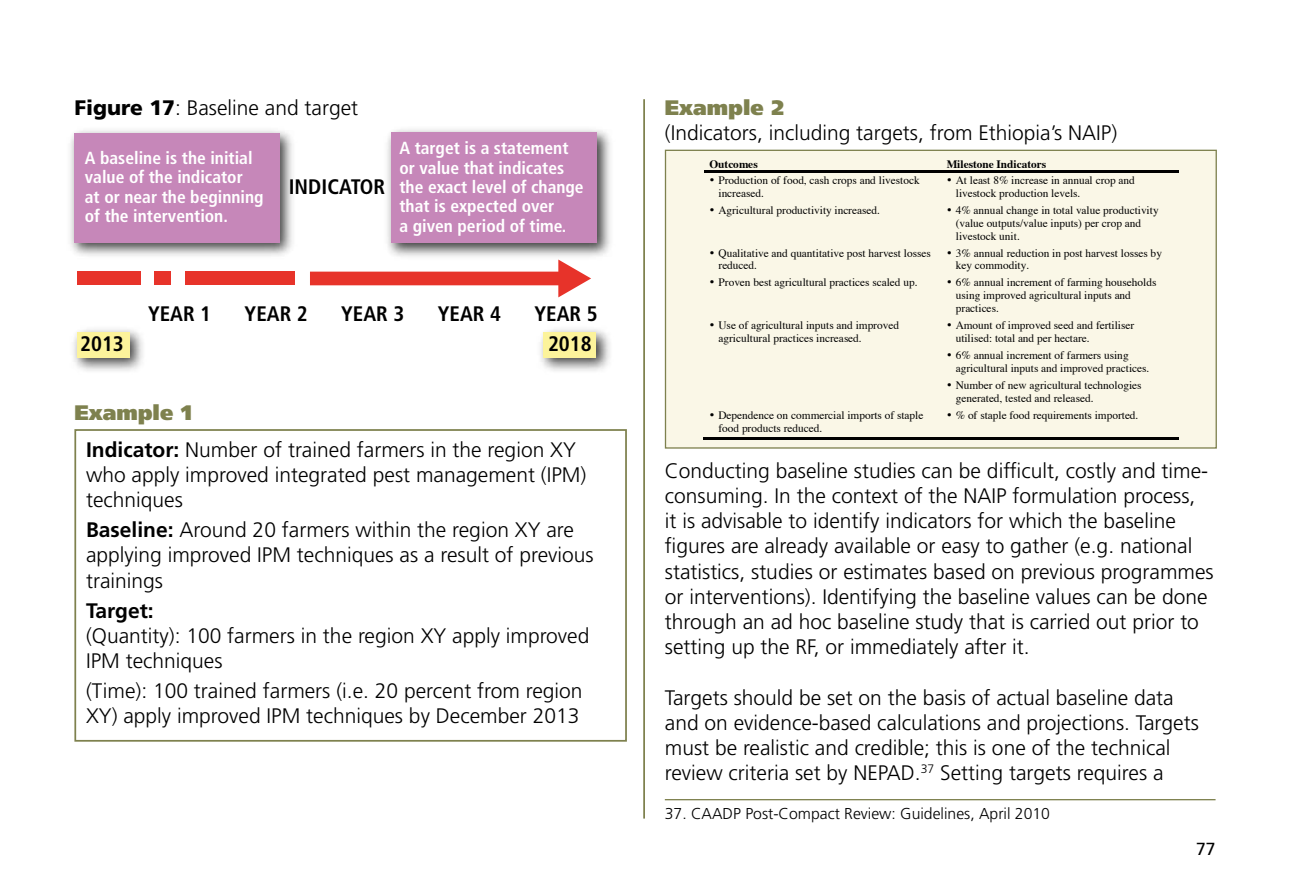
<style>
.page{position:relative;width:1290px;height:893px;background:#fff}
.page>*{position:absolute;margin:0;border:0;box-sizing:border-box;transform-origin:0 0}
.t1{font:300 21px/25.2px "Frutiger LT Std";color:#000}
.t2{font:700 condensed 21px/29.9px "Frutiger LT Std";color:#000;text-align:center}
.t3{font:900 21px "Frutiger LT Std";color:#7e814e}
.t4{font:700 21px "Frutiger LT Std";color:#000}
.t5{font:700 condensed 17.5px/19.2px "Frutiger LT Std";color:#fff}
.t6{font:17.5px "Frutiger LT Std";color:#000}
.t7{font:300 15.75px "Frutiger LT Std";color:#000}
.t8{font:11.38px/13.1px "Times";color:#000}
.t9{font:700 11.38px "Times";color:#000}
.s1{font-weight:900}
.s2{font-weight:700}
</style>
<div class="page">
<hr style="left:643px;top:99px;width:2px;height:720px;background:#7e814e">
<hr style="left:665px;top:799px;width:550px;height:1px;background:#7e814e">
<img style="left:70px;top:130px;width:222px;height:126px">
<div style="left:74px;top:133px;width:205px;height:110px;background:#c687b9"></div>
<img style="left:387px;top:129px;width:223px;height:131px">
<div style="left:391px;top:133px;width:206px;height:110px;background:#c687b9"></div>
<div style="left:186px;top:272px;width:109px;height:13px;background:#e7332a"></div>
<div style="left:154px;top:272px;width:16px;height:13px;background:#e7332a"></div>
<div style="left:77px;top:272px;width:64px;height:13px;background:#e7332a"></div>
<svg style="left:310px;top:260px;width:281px;height:37px"></svg>
<img style="left:540px;top:329px;width:70px;height:42px">
<div style="left:544px;top:332px;width:52px;height:25px;background:#fcf39b"></div>
<img style="left:73px;top:329px;width:70px;height:42px">
<div style="left:77px;top:332px;width:52px;height:25px;background:#fcf39b"></div>
<div style="left:74px;top:429px;width:553px;height:313px;border:2px solid #7e814e"></div>
<div style="left:665px;top:150px;width:551px;height:298px;background:#faf7e7"></div>
<hr style="left:704px;top:170px;width:237px;height:3px;background:#000">
<hr style="left:943px;top:170px;width:235px;height:3px;background:#000">
<hr style="left:703px;top:438px;width:238px;height:2px;background:#000">
<hr style="left:942px;top:438px;width:236px;height:2px;background:#000">
<div style="left:665px;top:150px;width:552px;height:299px;border:1px solid #7e814e"></div>
<p class="t1" style="left:74px;top:95px;width:285px"><span class="s1">Figure 17</span>: Baseline and target</p>
<p class="t5" style="left:85px;top:148px;width:180px">A baseline is the initial value of the indicator<br>at or near the beginning of the intervention.</p>
<p class="t5" style="left:399px;top:139px;width:186px">A target is a statement or value that indicates the exact level of change that is expected over<br>a given period of time.</p>
<p class="t2" style="left:289px;top:172px;width:98px">INDICATOR</p>
<p class="t2" style="left:80px;top:328px;width:45px">2013</p>
<p class="t2" style="left:148px;top:299px;width:65px">YEAR 1</p>
<p class="t2" style="left:245px;top:299px;width:65px">YEAR 2</p>
<p class="t2" style="left:341px;top:299px;width:65px">YEAR 3</p>
<p class="t3" style="left:74px;top:400px;width:119px">Example 1</p>
<p class="t2" style="left:438px;top:299px;width:65px">YEAR 4</p>
<p class="t2" style="left:534px;top:299px;width:65px">YEAR 5<br>2018</p>
<p class="t1" style="left:86px;top:437px;width:502px"><span class="s2">Indicator:</span> Number of trained farmers in the region XY who apply improved integrated pest management (IPM) techniques</p>
<p class="t1" style="left:86px;top:518px;width:509px"><span class="s2">Baseline:</span> Around 20 farmers within the region XY are applying improved IPM techniques as a result of previous trainings</p>
<p class="t4" style="left:86px;top:598px;width:69px">Target:</p>
<p class="t1" style="left:86px;top:623px;width:505px">(Quantity): 100 farmers in the region XY apply improved<br>IPM techniques</p>
<p class="t1" style="left:86px;top:679px;width:498px">(Time): 100 trained farmers (i.e. 20 percent from region<br>XY) apply improved IPM techniques by December 2013</p>
<p class="t3" style="left:665px;top:95px;width:121px">Example 2</p>
<p class="t1" style="left:665px;top:121px;width:454px">(Indicators, including targets, from Ethiopia’s NAIP)</p>
<p class="t9" style="left:709px;top:153px;width:50px">Outcomes</p>
<p class="t9" style="left:947px;top:153px;width:101px">Milestone Indicators</p>
<p class="t8" style="left:718px;top:172px;width:203px;text-indent:-9px">• Production of food, cash crops and livestock increased.</p>
<p class="t8" style="left:956px;top:172px;width:181px;text-indent:-9px">• At least 8% increase in annual crop and livestock production levels.</p>
<p class="t8" style="left:709px;top:202px;width:172px">• Agricultural productivity increased.</p>
<p class="t8" style="left:956px;top:202px;width:204px;text-indent:-9px">• 4% annual change in total value productivity (value outputs/value inputs) per crop and livestock unit.</p>
<p class="t8" style="left:718px;top:245px;width:214px;text-indent:-9px">• Qualitative and quantitative post harvest losses reduced.</p>
<p class="t8" style="left:956px;top:245px;width:208px;text-indent:-9px">• 3% annual reduction in post harvest losses by key commodity.</p>
<p class="t8" style="left:709px;top:275px;width:209px">• Proven best agricultural practices scaled up.</p>
<p class="t8" style="left:956px;top:275px;width:202px;text-indent:-9px">• 6% annual increment of farming households using improved agricultural inputs and practices.</p>
<p class="t8" style="left:718px;top:318px;width:182px;text-indent:-9px">• Use of agricultural inputs and improved agricultural practices increased.</p>
<p class="t8" style="left:956px;top:318px;width:180px;text-indent:-9px">• Amount of improved seed and fertiliser utilised: total and per hectare.</p>
<p class="t8" style="left:956px;top:348px;width:195px;text-indent:-9px">• 6% annual increment of farmers using agricultural inputs and improved practices.</p>
<p class="t8" style="left:956px;top:378px;width:187px;text-indent:-9px">• Number of new agricultural technologies generated, tested and released.</p>
<p class="t8" style="left:718px;top:408px;width:206px;text-indent:-9px">• Dependence on commercial imports of staple food products reduced.</p>
<p class="t8" style="left:947px;top:407px;width:193px">• % of staple food requirements imported.</p>
<p class="t1" style="left:665px;top:458px;width:550px">Conducting baseline studies can be difficult, costly and time&shy;consuming. In the context of the NAIP formulation process,<br>it is advisable to identify indicators for which the baseline figures are already available or easy to gather (e.g. national statistics, studies or estimates based on previous programmes or interventions). Identifying the baseline values can be done through an ad hoc baseline study that is carried out prior to setting up the RF, or immediately after it.</p>
<p class="t1" style="left:665px;top:685px;width:536px">Targets should be set on the basis of actual baseline data and on evidence-based calculations and projections. Targets must be realistic and credible; this is one of the technical review criteria set by NEPAD.<sup>37</sup> Setting targets requires a</p>
<p class="t7" style="left:665px;top:804px;width:387px">37. CAADP Post-Compact Review: Guidelines, April 2010</p>
<p class="t6" style="left:1196px;top:839px;width:21px">77</p>
</div>
